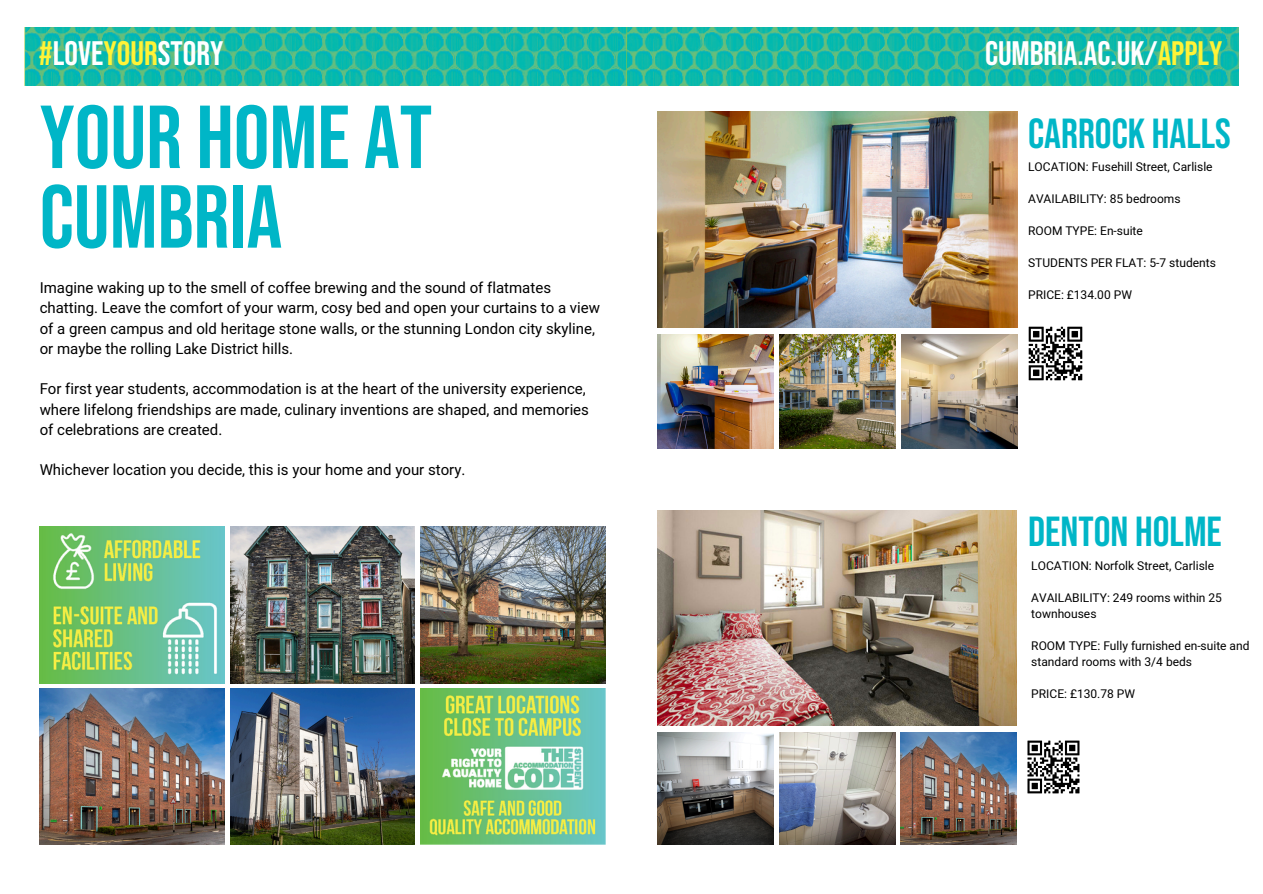
<style>
.page{position:relative;width:1263px;height:894px;background:#fff}
.page>*{position:absolute;margin:0;border:0;box-sizing:border-box;transform-origin:0 0}
.t1{font:89.1px/79.5px "Bebas Neue";color:#00b6c7}
.t2{font:42px "Bebas Neue";color:#00b6c7}
.t3{font:33.9px "Bebas Neue";color:#fff}
.t4{font:15px/20.2px "Heebo";color:#000}
.t5{font:12px/16px "Heebo";color:#000}
.s1{color:#fff337}
</style>
<div class="page">
<img style="left:25px;top:27px;width:602px;height:58px">
<img style="left:627px;top:27px;width:611px;height:58px">
<img style="left:657px;top:111px;width:360px;height:216px">
<img style="left:657px;top:334px;width:116px;height:114px">
<img style="left:780px;top:334px;width:116px;height:114px">
<img style="left:902px;top:334px;width:115px;height:114px">
<img style="left:230px;top:526px;width:185px;height:157px">
<img style="left:230px;top:688px;width:185px;height:156px">
<img style="left:421px;top:526px;width:184px;height:157px">
<img style="left:421px;top:688px;width:184px;height:156px">
<img style="left:40px;top:526px;width:184px;height:157px">
<img style="left:40px;top:688px;width:184px;height:156px">
<img style="left:657px;top:732px;width:116px;height:112px">
<img style="left:779px;top:732px;width:116px;height:112px">
<img style="left:901px;top:732px;width:115px;height:112px">
<img style="left:657px;top:510px;width:359px;height:215px">
<img style="left:1027px;top:740px;width:53px;height:54px">
<img style="left:1028px;top:326px;width:55px;height:55px">
<p class="t3" style="left:39px;top:35px;width:186px"><span class="s1">#</span>LOVE<span class="s1">YOUR</span>STORY</p>
<h3 class="t3" style="left:985px;top:35px;width:239px">CUMBRIA.AC.UK/<span class="s1">APPLY</span></h3>
<p class="t1" style="left:40px;top:101px;width:394px">YOUR HOME AT<br>CUMBRIA</p>
<p class="t4" style="left:40px;top:278px;width:562px">Imagine waking up to the smell of coffee brewing and the sound of flatmates chatting. Leave the comfort of your warm, cosy bed and open your curtains to a view of a green campus and old heritage stone walls, or the stunning London city skyline, or maybe the rolling Lake District hills.</p>
<p class="t4" style="left:40px;top:379px;width:551px">For first year students, accommodation is at the heart of the university experience, where lifelong friendships are made, culinary inventions are shaped, and memories of celebrations are created.</p>
<p class="t4" style="left:40px;top:460px;width:427px">Whichever location you decide, this is your home and your story.</p>
<p class="t2" style="left:1028px;top:110px;width:204px">CARROCK HALLS</p>
<p class="t5" style="left:1028px;top:159px;width:186px">LOCATION: Fusehill Street, Carlisle</p>
<p class="t5" style="left:1028px;top:191px;width:154px">AVAILABILITY: 85 bedrooms</p>
<p class="t5" style="left:1028px;top:223px;width:116px">ROOM TYPE: En-suite</p>
<p class="t5" style="left:1028px;top:255px;width:189px">STUDENTS PER FLAT: 5-7 students</p>
<p class="t5" style="left:1028px;top:287px;width:105px">PRICE: £134.00 PW</p>
<p class="t2" style="left:1028px;top:508px;width:195px">DENTON HOLME</p>
<h2 class="t5" style="left:1031px;top:558px;width:184px">LOCATION: Norfolk Street, Carlisle</h2>
<p class="t5" style="left:1031px;top:590px;width:192px">AVAILABILITY: 249 rooms within 25 townhouses</p>
<p class="t5" style="left:1031px;top:638px;width:220px">ROOM TYPE: Fully furnished en-suite and standard rooms with 3/4 beds</p>
<p class="t5" style="left:1031px;top:686px;width:105px">PRICE: £130.78 PW</p>
</div>
